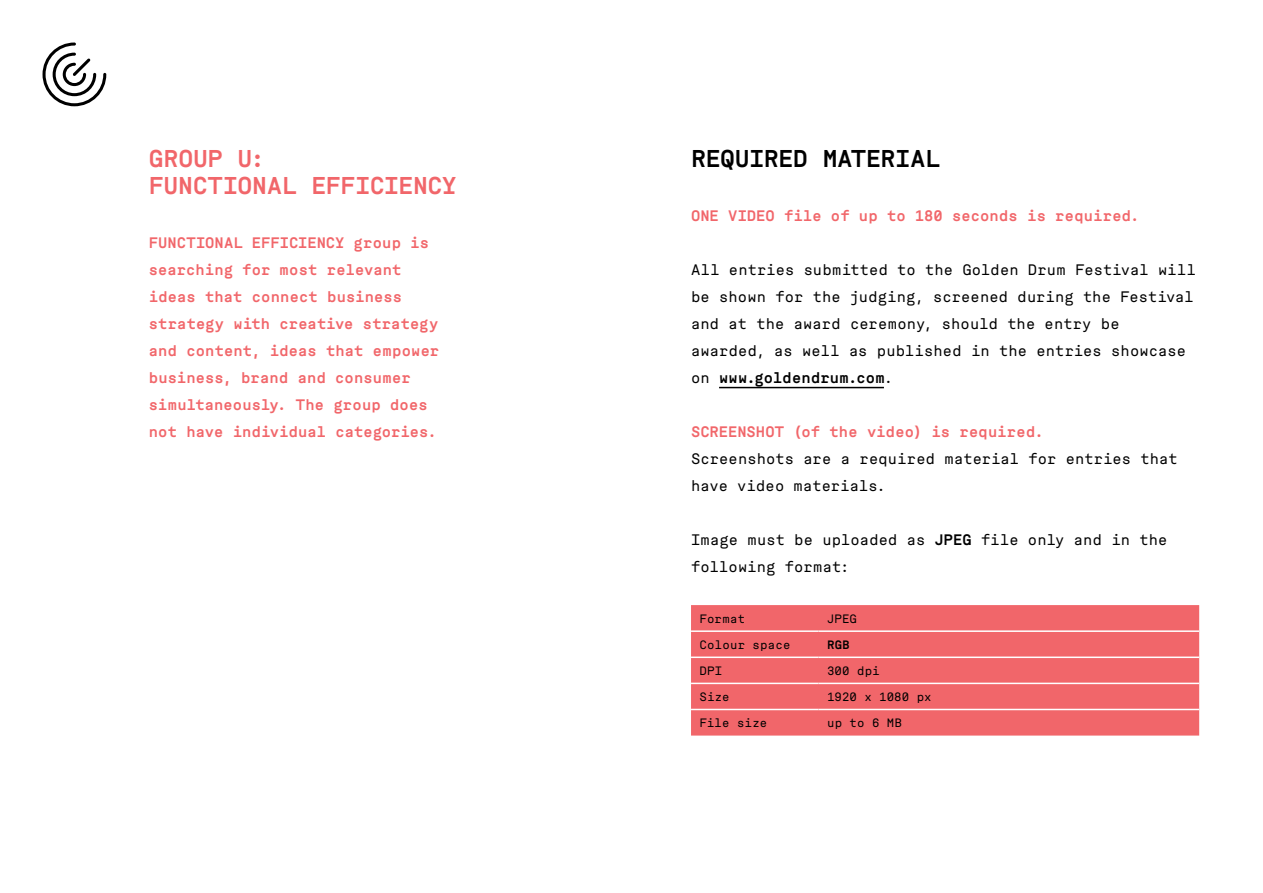
<style>
.page{position:relative;width:1263px;height:893px;background:#fff}
.page>*{position:absolute;margin:0;border:0;box-sizing:border-box;transform-origin:0 0}
._25GD_Grupe{font:700 24px/27px "ASM";letter-spacing:-.015em;color:#f1666a}
._25GD_Podnaslov{font:700 24px "ASM";letter-spacing:-.01em;color:#000}
._25GD_MK_Text{font:15px/27px "ASM";letter-spacing:.005em;color:#000}
._25GD_MK_Text-2{font:700 15px/27px "ASM";letter-spacing:.005em;color:#f1666a}
.Formats_Tabela{font:12px "ASM";letter-spacing:.01em;color:#000}
.Formats_Tabela-2{font:700 12px "ASM";color:#000}
.s1{font-weight:700}
.s2{font-weight:700;color:#f1666a}
</style>
<div class="page">
<svg style="left:43px;top:43px;width:63px;height:63px"></svg>
<hr style="left:719px;top:387px;width:165px;height:1px;background:#000">
<div style="left:691px;top:605px;width:508px;height:131px;background:#f1666a"></div>
<hr style="left:691px;top:630px;width:128px;height:2px;background:#fff">
<hr style="left:819px;top:630px;width:380px;height:2px;background:#fff">
<hr style="left:691px;top:656px;width:128px;height:2px;background:#fff">
<hr style="left:819px;top:656px;width:380px;height:2px;background:#fff">
<hr style="left:691px;top:683px;width:128px;height:1px;background:#fff">
<hr style="left:819px;top:683px;width:380px;height:1px;background:#fff">
<hr style="left:691px;top:709px;width:128px;height:1px;background:#fff">
<hr style="left:819px;top:709px;width:380px;height:1px;background:#fff">
<p class="_25GD_Grupe" style="left:149px;top:145px;width:309px">GROUP U:<br>FUNCTIONAL EFFICIENCY</p>
<p class="_25GD_MK_Text-2" style="left:149px;top:229px;width:292px">FUNCTIONAL EFFICIENCY group is searching for most relevant ideas that connect business strategy with creative strategy and content, ideas that empower business, brand and consumer simultaneously. The group does not have individual categories.</p>
<p class="_25GD_Podnaslov" style="left:691px;top:143px;width:250px">REQUIRED MATERIAL</p>
<p class="_25GD_MK_Text-2" style="left:691px;top:202px;width:450px">ONE VIDEO file of up to 180 seconds is required.</p>
<p class="_25GD_MK_Text" style="left:691px;top:256px;width:506px">All entries submitted to the Golden Drum Festival will be shown for the judging, screened during the Festival and at the award ceremony, should the entry be awarded, as well as published in the entries showcase on <span class="s1">www.goldendrum.com</span>.</p>
<p class="_25GD_MK_Text" style="left:691px;top:418px;width:488px"><span class="s2">SCREENSHOT (of the video) is required.<br></span>Screenshots are a required material for entries that have video materials.</p>
<p class="_25GD_MK_Text" style="left:691px;top:526px;width:478px">Image must be uploaded as <span class="s1">JPEG</span> file only and in the following format:</p>
<p class="Formats_Tabela" style="left:699px;top:611px;width:47px">Format</p>
<p class="Formats_Tabela" style="left:827px;top:611px;width:31px">JPEG</p>
<p class="Formats_Tabela" style="left:699px;top:637px;width:92px">Colour space</p>
<p class="Formats_Tabela-2" style="left:827px;top:637px;width:24px">RGB</p>
<p class="Formats_Tabela" style="left:699px;top:663px;width:24px">DPI</p>
<p class="Formats_Tabela" style="left:827px;top:663px;width:54px">300 dpi</p>
<p class="Formats_Tabela" style="left:699px;top:689px;width:32px">Size</p>
<p class="Formats_Tabela" style="left:827px;top:689px;width:106px">1920 x 1080 px</p>
<p class="Formats_Tabela" style="left:699px;top:715px;width:69px">File size</p>
<p class="Formats_Tabela" style="left:827px;top:715px;width:76px">up to 6 MB</p>
</div>
